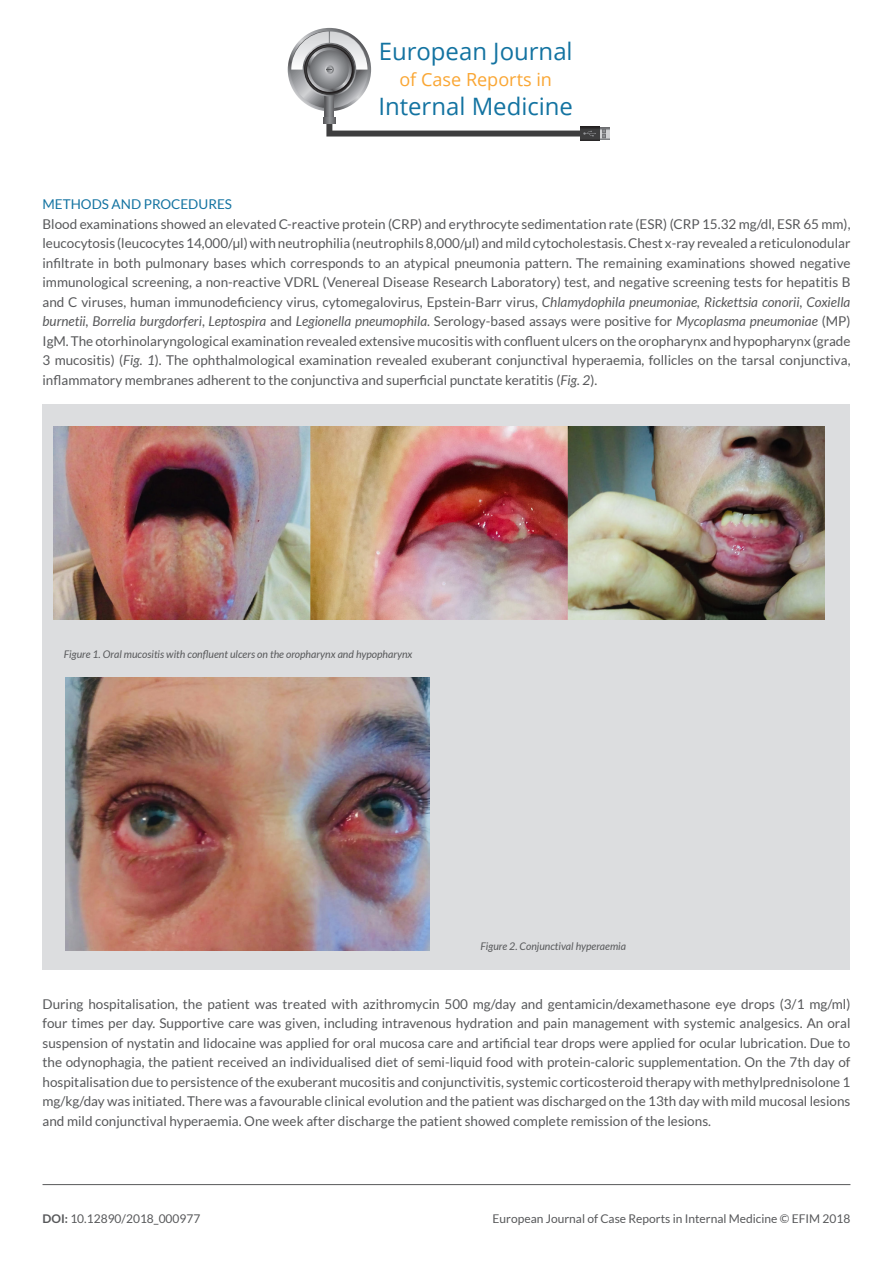
<style>
.page{position:relative;width:893px;height:1263px;background:#fff}
.page>*{position:absolute;margin:0;border:0;box-sizing:border-box;transform-origin:0 0}
.t1{font:24px "Open Sans";color:#1373a1}
.t2{font:18px "Open Sans";color:#faa633}
.TESTO_ARTICOLO{font:13.5px/19.5px "Lato";color:#57585a;text-align:justify}
.TESTO_ARTICOLO-2{font:13.5px "Lato";color:#1373a1}
.t3{font:12px "Lato";color:#57585a}
.DIDASCALIA{font:italic 10.5px "Lato";color:#57585a}
.s1{font-style:italic}
.s2{font-weight:700}
</style>
<div class="page">
<svg style="left:288px;top:28px;width:83px;height:83px"></svg>
<svg style="left:291px;top:31px;width:77px;height:77px"></svg>
<svg style="left:325px;top:96px;width:9px;height:21px"></svg>
<svg style="left:303px;top:43px;width:53px;height:53px"></svg>
<svg style="left:304px;top:44px;width:51px;height:51px"></svg>
<svg style="left:307px;top:47px;width:45px;height:45px"></svg>
<svg style="left:310px;top:50px;width:39px;height:39px"></svg>
<svg style="left:291px;top:31px;width:76px;height:43px"></svg>
<svg style="left:600px;top:128px;width:10px;height:11px"></svg>
<svg style="left:603px;top:129px;width:2px;height:9px"></svg>
<svg style="left:580px;top:126px;width:20px;height:15px"></svg>
<svg style="left:323px;top:117px;width:273px;height:20px"></svg>
<hr style="left:43px;top:1184px;width:807px;height:1px;background:#57585a">
<div style="left:43px;top:404px;width:807px;height:566px;background:#dcdddf"></div>
<img style="left:53px;top:427px;width:771px;height:192px">
<img style="left:66px;top:677px;width:364px;height:273px">
<h1 class="t1" style="left:379px;top:35px;width:196px">European Journal</h1>
<h2 class="t2" style="left:399px;top:67px;width:154px">of Case Reports in</h2>
<h1 class="t1" style="left:378px;top:89px;width:196px">Internal Medicine</h1>
<p class="TESTO_ARTICOLO-2" style="left:43px;top:197px;width:191px">METHODS AND PROCEDURES</p>
<p class="TESTO_ARTICOLO" style="left:43px;top:214px;width:809px">Blood examinations showed an elevated C-reactive protein (CRP) and erythrocyte sedimentation rate (ESR) (CRP 15.32 mg/dl, ESR 65 mm), leucocytosis (leucocytes 14,000/µl) with neutrophilia (neutrophils 8,000/µl) and mild cytocholestasis. Chest x-ray revealed a reticulonodular infiltrate in both pulmonary bases which corresponds to an atypical pneumonia pattern. The remaining examinations showed negative immunological screening, a non-reactive VDRL (Venereal Disease Research Laboratory) test, and negative screening tests for hepatitis B and C viruses, human immunodeficiency virus, cytomegalovirus, Epstein-Barr virus, <span class="s1">Chlamydophila pneumoniae, Rickettsia conorii, Coxiella burnetii, Borrelia burgdorferi</span>, <span class="s1">Leptospira</span> and <span class="s1">Legionella pneumophila</span>. Serology-based assays were positive for <span class="s1">Mycoplasma pneumoniae</span> (MP)<br>IgM. The otorhinolaryngological examination revealed extensive mucositis with confluent ulcers on the oropharynx and hypopharynx (grade 3 mucositis) (<span class="s1">Fig. 1</span>). The ophthalmological examination revealed exuberant conjunctival hyperaemia, follicles on the tarsal conjunctiva, inflammatory membranes adherent to the conjunctiva and superficial punctate keratitis (<span class="s1">Fig. 2</span>).</p>
<p class="DIDASCALIA" style="left:64px;top:648px;width:350px">Figure 1. Oral mucositis with confluent ulcers on the oropharynx and hypopharynx</p>
<p class="DIDASCALIA" style="left:480px;top:940px;width:147px">Figure 2. Conjunctival hyperaemia</p>
<p class="TESTO_ARTICOLO" style="left:43px;top:994px;width:809px">During hospitalisation, the patient was treated with azithromycin 500 mg/day and gentamicin/dexamethasone eye drops (3/1 mg/ml) four times per day. Supportive care was given, including intravenous hydration and pain management with systemic analgesics. An oral suspension of nystatin and lidocaine was applied for oral mucosa care and artificial tear drops were applied for ocular lubrication. Due to the odynophagia, the patient received an individualised diet of semi-liquid food with protein-caloric supplementation. On the 7th day of hospitalisation due to persistence of the exuberant mucositis and conjunctivitis, systemic corticosteroid therapy with methylprednisolone 1 mg/kg/day was initiated. There was a favourable clinical evolution and the patient was discharged on the 13th day with mild mucosal lesions and mild conjunctival hyperaemia. One week after discharge the patient showed complete remission of the lesions.</p>
<p class="t3" style="left:43px;top:1212px;width:159px"><span class="s2">DOI:</span> 10.12890/2018_000977</p>
<p class="t3" style="left:493px;top:1212px;width:359px">European Journal of Case Reports in Internal Medicine © EFIM 2018</p>
</div>
